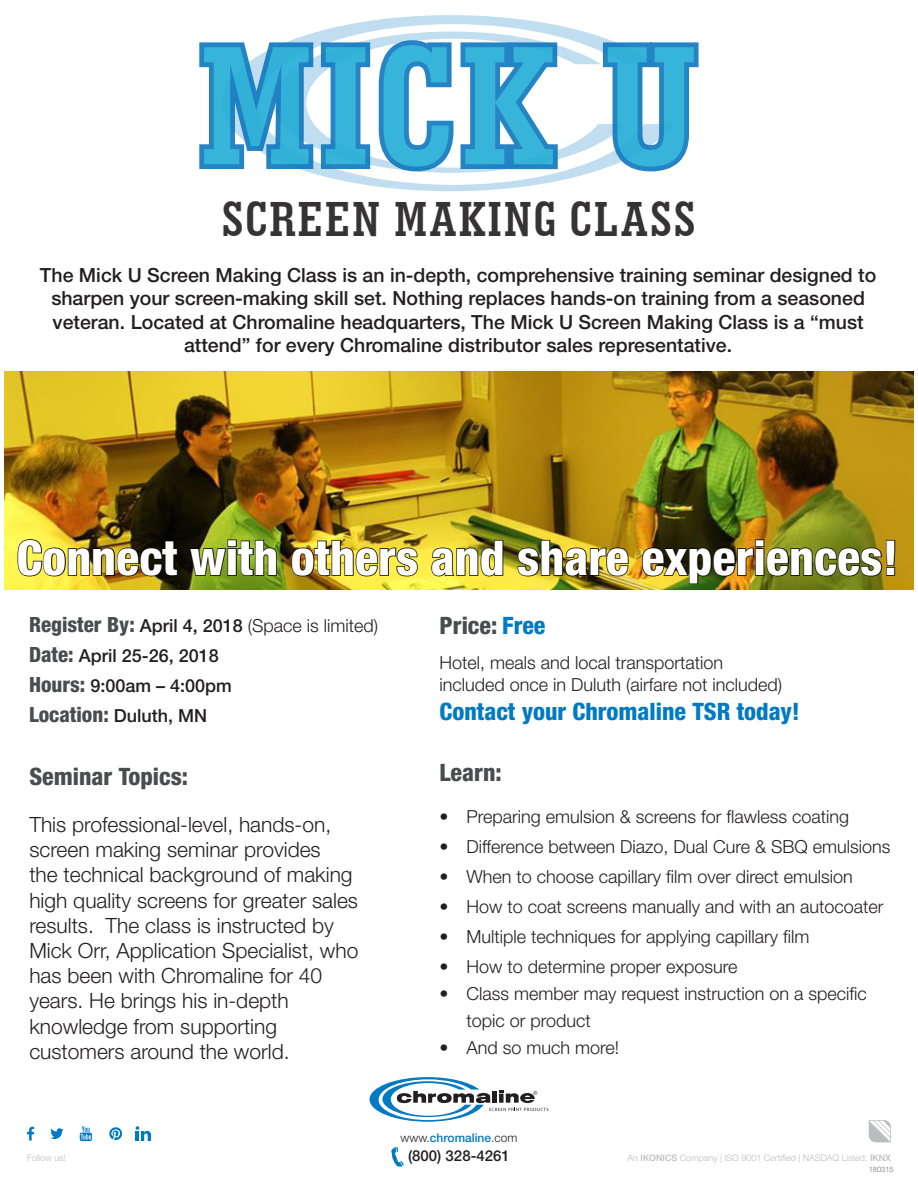
<style>
.page{position:relative;width:918px;height:1188px;background:#fff}
.page>*{position:absolute;margin:0;border:0;box-sizing:border-box;transform-origin:0 0}
.t1{font:700 condensed 171.75px "Geometric Slab 703 BT";color:#23add6}
.t2{font:700 condensed 49.5px "Geometric Slab 703 BT";letter-spacing:.05em;color:#231f20}
.t3{font:800 condensed 48.15px "Helvetica Neue LT Std";color:#fff}
.t4{font:800 condensed 24px "Helvetica Neue LT Std";color:#4b4c4d}
.t5{font:800 condensed 24px "Helvetica Neue LT Std";color:#007ac2}
.t6{font:300 21px/25.2px "Helvetica Neue LT Std";color:#231f20}
.t7{font:800 condensed 21px "Helvetica Neue LT Std";color:#4b4c4d}
.t8{font:500 19.5px/23.4px "Helvetica Neue LT Std";color:#231f20;text-align:center}
.t9{font:300 18px/27px "Helvetica Neue LT Std";color:#231f20}
.t10{font:500 18px "Helvetica Neue LT Std";color:#231f20}
.t11{font:500 15px "Helvetica Neue LT Std";color:#231f20}
.t12{font:500 12px "Helvetica Neue LT Std";color:#007ac2}
.t13{font:300 9px "Helvetica Neue LT Std";color:#bcbdc0}
.t14{font:300 7.5px "Helvetica Neue LT Std";color:#6f7073}
.s1{font-weight:800;font-stretch:condensed;font-size:21px;color:#4b4c4d}
.s2{font-weight:500}
.s3{font-weight:500;font-stretch:normal;font-size:18px;color:#231f20}
.s4{color:#007ac2}
.s5{font-weight:300;color:#231f20}
</style>
<div class="page">
<svg style="left:327px;top:26px;width:262px;height:165px"></svg>
<svg style="left:563px;top:31px;width:41px;height:142px"></svg>
<svg style="left:869px;top:1120px;width:22px;height:22px"></svg>
<svg style="left:370px;top:1077px;width:178px;height:45px"></svg>
<svg style="left:391px;top:1147px;width:13px;height:19px"></svg>
<svg style="left:27px;top:1127px;width:7px;height:14px"></svg>
<svg style="left:50px;top:1128px;width:13px;height:11px"></svg>
<svg style="left:80px;top:1126px;width:12px;height:15px"></svg>
<svg style="left:109px;top:1127px;width:14px;height:13px"></svg>
<svg style="left:135px;top:1126px;width:16px;height:15px"></svg>
<svg style="left:199px;top:15px;width:364px;height:162px"></svg>
<svg style="left:598px;top:38px;width:101px;height:135px"></svg>
<img style="left:5px;top:371px;width:909px;height:219px">
<img style="left:17px;top:538px;width:162px;height:39px">
<svg style="left:189px;top:539px;width:89px;height:38px;background:#617918"></svg>
<img style="left:291px;top:539px;width:128px;height:38px">
<svg style="left:431px;top:539px;width:73px;height:38px;background:#a99e2c"></svg>
<img style="left:517px;top:539px;width:112px;height:38px">
<img style="left:641px;top:539px;width:255px;height:46px">
<h1 class="t1" style="left:200px;top:-2px;width:500px">MICK U</h1>
<h2 class="t2" style="left:221px;top:189px;width:475px">SCREEN MAKING CLASS</h2>
<p class="t8" style="left:40px;top:263px;width:838px">The Mick U Screen Making Class is an in-depth, comprehensive training seminar designed to sharpen your screen-making skill set. Nothing replaces hands-on training from a seasoned</p>
<p class="t8" style="left:53px;top:310px;width:813px">veteran. Located at Chromaline headquarters, The Mick U Screen Making Class is a “must</p>
<p class="t8" style="left:184px;top:333px;width:550px">attend” for every Chromaline distributor sales representative.</p>
<p class="t3" style="left:16px;top:528px;width:884px">Connect with others and share experiences!</p>
<p class="t9" style="left:29px;top:612px;width:351px"><span class="s1">Register By:</span> <span class="s2">April 4, 2018</span> (Space is limited)</p>
<p class="t10" style="left:29px;top:645px;width:191px"><span class="s1">Date:</span> April 25-26, 2018</p>
<p class="t10" style="left:29px;top:675px;width:204px"><span class="s1">Hours:</span> 9:00am – 4:00pm</p>
<p class="t7" style="left:29px;top:702px;width:180px">Location: <span class="s3">Duluth, MN</span></p>
<p class="t4" style="left:29px;top:762px;width:160px">Seminar Topics:</p>
<p class="t6" style="left:29px;top:811px;width:331px">This professional-level, hands-on, screen making seminar provides<br>the technical background of making high quality screens for greater sales results. The class is instructed by Mick Orr, Application Specialist, who has been with Chromaline for 40 years. He brings his in-depth</p>
<p class="t6" style="left:29px;top:1013px;width:249px">knowledge from supporting</p>
<p class="t6" style="left:29px;top:1038px;width:262px">customers around the world.</p>
<p class="t4" style="left:440px;top:611px;width:108px">Price: <span class="s4">Free</span></p>
<p class="t9" style="left:440px;top:649px;width:285px">Hotel, meals and local transportation</p>
<p class="t9" style="left:440px;top:671px;width:344px">included once in Duluth (airfare not included)</p>
<p class="t5" style="left:440px;top:696px;width:362px">Contact your Chromaline TSR today!</p>
<p class="t4" style="left:440px;top:757px;width:64px">Learn:</p>
<p class="t9" style="left:440px;top:802px;width:411px">• Preparing emulsion &amp; screens for flawless coating</p>
<p class="t9" style="left:440px;top:832px;width:453px">• Difference between Diazo, Dual Cure &amp; SBQ emulsions</p>
<p class="t9" style="left:440px;top:862px;width:415px">• When to choose capillary film over direct emulsion</p>
<p class="t9" style="left:440px;top:892px;width:446px">• How to coat screens manually and with an autocoater</p>
<p class="t9" style="left:440px;top:922px;width:372px">• Multiple techniques for applying capillary film</p>
<p class="t9" style="left:440px;top:952px;width:300px">• How to determine proper exposure</p>
<p class="t9" style="left:466px;top:979px;width:402px;text-indent:-27px">• Class member may request instruction on a specific topic or product</p>
<p class="t9" style="left:440px;top:1033px;width:181px">• And so much more!</p>
<p class="t12" style="left:401px;top:1131px;width:118px"><span class="s5">www.</span>chromaline<span class="s5">.com</span></p>
<p class="t13" style="left:27px;top:1152px;width:40px">Follow us!</p>
<p class="t11" style="left:408px;top:1147px;width:103px">(800) 328-4261</p>
<p class="t13" style="left:628px;top:1152px;width:265px">An <span class="s2">IKONICS</span> Company | ISO 9001 Certified | NASDAQ Listed: <span class="s2">IKNX</span></p>
<p class="t14" style="left:869px;top:1165px;width:27px">180315</p>
</div>
